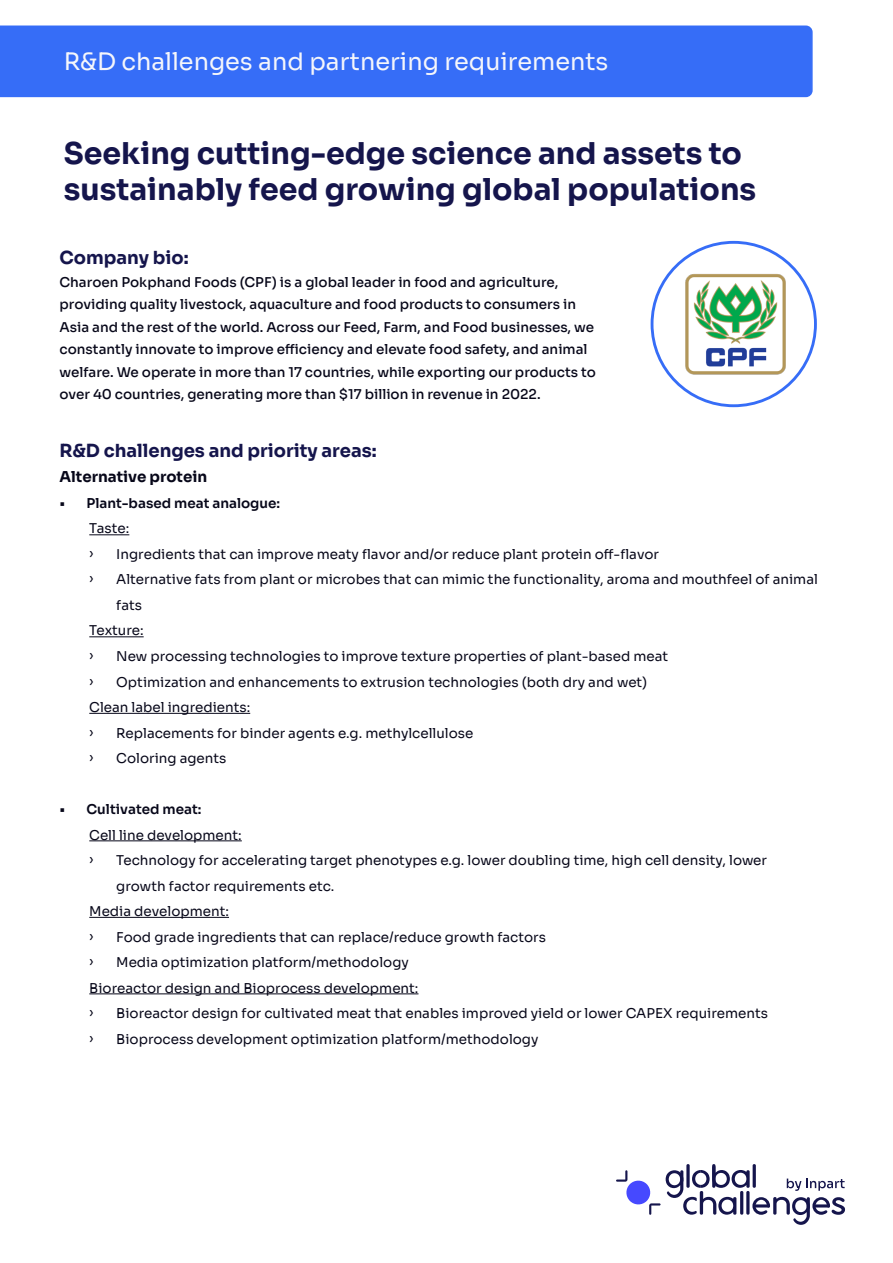
<style>
.page{position:relative;width:893px;height:1263px;background:#fff}
.page>*{position:absolute;margin:0;border:0;box-sizing:border-box;transform-origin:0 0}
.t1{font:700 30px/36px "Sora";color:#15154c}
.t2{font:24px "Sora";color:#f5f6fb}
.t3{font:700 18px "Sora";color:#15154c}
.t4{font:700 15px "Sora";color:#070719}
.t5{font:13.5px/25.5px "Sora";color:#070719}
.t6{font:500 13.5px/22.5px "Sora";color:#070719}
.t7{font:600 13.5px "Sora";color:#070719}
</style>
<div class="page">
<div style="left:0;top:25px;width:813px;height:73px;background:#366df7"></div>
<hr style="left:89px;top:534px;width:40px;height:1px;background:#070719">
<hr style="left:89px;top:636px;width:55px;height:1px;background:#070719">
<hr style="left:89px;top:713px;width:161px;height:1px;background:#070719">
<hr style="left:89px;top:840px;width:153px;height:1px;background:#070719">
<hr style="left:89px;top:917px;width:140px;height:1px;background:#070719">
<hr style="left:89px;top:993px;width:329px;height:1px;background:#070719">
<svg style="left:616px;top:1164px;width:229px;height:61px"></svg>
<div style="left:651px;top:241px;width:166px;height:166px;border:3px solid #366df7;border-radius:50%"></div>
<img style="left:685px;top:274px;width:101px;height:100px">
<h2 class="t2" style="left:64px;top:41px;width:546px">R&amp;D challenges and partnering requirements</h2>
<h1 class="t1" style="left:64px;top:132px;width:694px">Seeking cutting-edge science and assets to sustainably feed growing global populations</h1>
<h3 class="t3" style="left:60px;top:243px;width:131px">Company bio:</h3>
<p class="t6" style="left:60px;top:269px;width:538px">Charoen Pokphand Foods (CPF) is a global leader in food and agriculture, providing quality livestock, aquaculture and food products to consumers in Asia and the rest of the world. Across our Feed, Farm, and Food businesses, we constantly innovate to improve efficiency and elevate food safety, and animal welfare. We operate in more than 17 countries, while exporting our products to over 40 countries, generating more than $17 billion in revenue in 2022.</p>
<h3 class="t3" style="left:60px;top:436px;width:319px">R&amp;D challenges and priority areas:</h3>
<p class="t4" style="left:60px;top:465px;width:149px">Alternative protein</p>
<p class="t7" style="left:60px;top:492px;width:222px">• Plant-based meat analogue:</p>
<p class="t5" style="left:89px;top:515px;width:42px">Taste:<br>Ħ</p>
<p class="t5" style="left:116px;top:540px;width:544px">Ingredients that can improve meaty flavor and/or reduce plant protein off-flavor</p>
<p class="t5" style="left:89px;top:566px;width:6px">Ħ</p>
<p class="t5" style="left:116px;top:566px;width:703px">Alternative fats from plant or microbes that can mimic the functionality, aroma and mouthfeel of animal</p>
<p class="t5" style="left:116px;top:591px;width:27px">fats</p>
<p class="t5" style="left:89px;top:617px;width:56px">Texture:</p>
<p class="t5" style="left:89px;top:642px;width:6px">Ħ</p>
<p class="t5" style="left:116px;top:642px;width:553px">New processing technologies to improve texture properties of plant-based meat</p>
<p class="t5" style="left:89px;top:668px;width:6px">Ħ</p>
<p class="t5" style="left:89px;top:668px;width:559px;text-indent:27px">Optimization and enhancements to extrusion technologies (both dry and wet)<br>Clean label ingredients:<br>Ħ</p>
<p class="t5" style="left:116px;top:719px;width:359px">Replacements for binder agents e.g. methylcellulose</p>
<p class="t5" style="left:89px;top:744px;width:6px">Ħ</p>
<p class="t5" style="left:116px;top:744px;width:112px">Coloring agents</p>
<p class="t7" style="left:60px;top:798px;width:143px">• Cultivated meat:</p>
<p class="t5" style="left:89px;top:821px;width:154px">Cell line development:<br>Ħ</p>
<p class="t5" style="left:116px;top:846px;width:652px">Technology for accelerating target phenotypes e.g. lower doubling time, high cell density, lower</p>
<p class="t5" style="left:116px;top:872px;width:220px">growth factor requirements etc.</p>
<p class="t5" style="left:89px;top:897px;width:141px">Media development:</p>
<p class="t5" style="left:89px;top:923px;width:6px">Ħ</p>
<p class="t5" style="left:116px;top:923px;width:431px">Food grade ingredients that can replace/reduce growth factors</p>
<p class="t5" style="left:89px;top:948px;width:6px">Ħ</p>
<p class="t5" style="left:89px;top:948px;width:331px;text-indent:27px">Media optimization platform/methodology<br>Bioreactor design and Bioprocess development:<br>Ħ</p>
<p class="t5" style="left:116px;top:999px;width:653px">Bioreactor design for cultivated meat that enables improved yield or lower CAPEX requirements</p>
<p class="t5" style="left:89px;top:1025px;width:6px">Ħ</p>
<p class="t5" style="left:116px;top:1025px;width:424px">Bioprocess development optimization platform/methodology</p>
</div>
